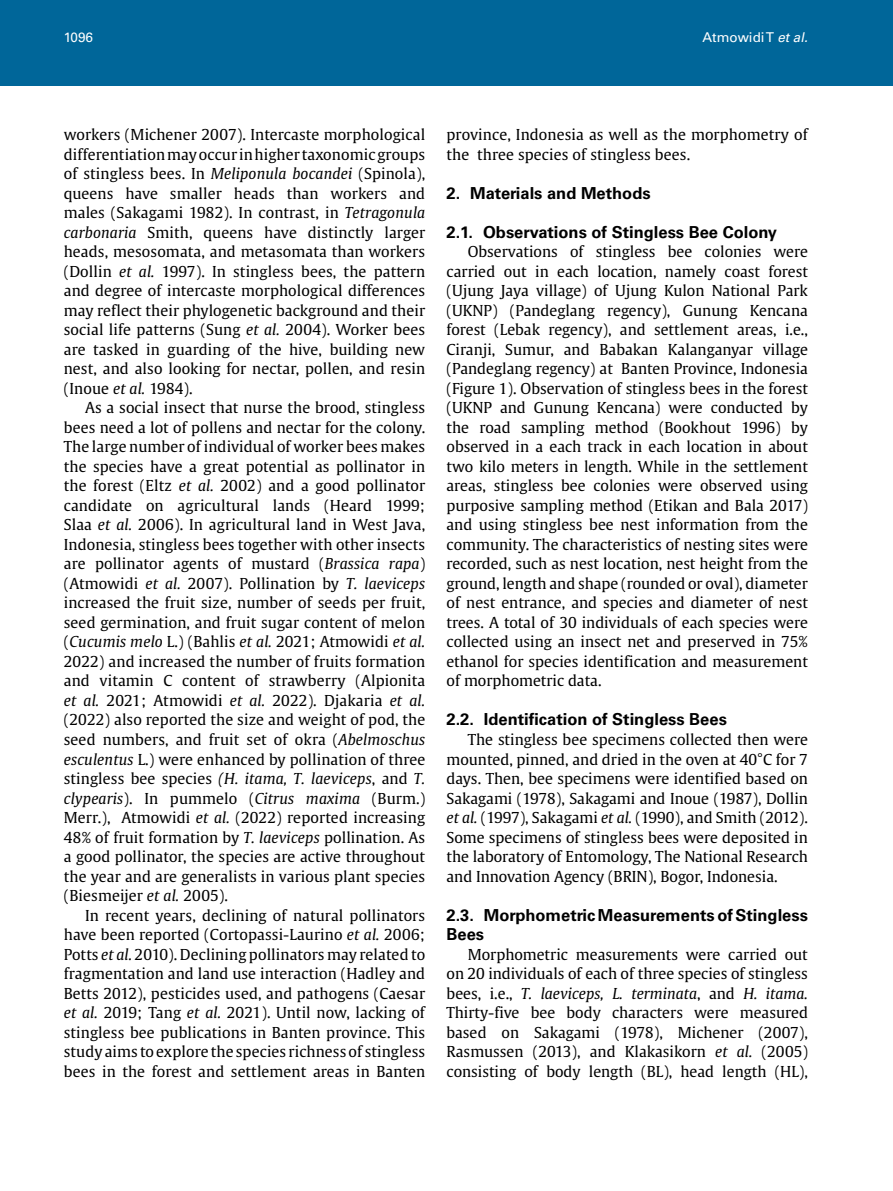
<style>
.page{position:relative;width:893px;height:1191px;background:#fff}
.page>*{position:absolute;margin:0;border:0;box-sizing:border-box;transform-origin:0 0}
.t1{font:700 16.5px/19.5px "Univers LT Std";color:#000}
.t2{font:15px/19.5px "Gulliver";letter-spacing:.005em;color:#000;text-align:justify}
.t3{font:13.5px "Univers LT Std";color:#fff}
.s1{font-style:italic}
</style>
<div class="page">
<div style="left:0;top:0;width:893px;height:85px;background:#069"></div>
<p class="t3" style="left:64px;top:30px;width:31px">1096</p>
<p class="t3" style="left:702px;top:30px;width:110px">Atmowidi T <span class="s1">etal.</span></p>
<p class="t2" style="left:64px;top:125px;width:363px">workers (Michener 2007). Intercaste morphological differentiation may occur in higher taxonomic groups of stingless bees. In <span class="s1">Meliponula bocandei</span> (Spinola), queens have smaller heads than workers and males (Sakagami 1982). In contrast, in <span class="s1">Tetragonula carbonaria</span> Smith, queens have distinctly larger heads, mesosomata, and metasomata than workers (Dollin <span class="s1">et al.</span> 1997). In stingless bees, the pattern and degree of intercaste morphological differences may reflect their phylogenetic background and their social life patterns (Sung <span class="s1">et al.</span> 2004). Worker bees are tasked in guarding of the hive, building new nest, and also looking for nectar, pollen, and resin (Inoue <span class="s1">et al.</span> 1984).</p>
<p class="t2" style="left:64px;top:398px;width:363px;text-indent:21px">As a social insect that nurse the brood, stingless bees need a lot of pollens and nectar for the colony.<br>The large number of individual of worker bees makes the species have a great potential as pollinator in the forest (Eltz <span class="s1">et al.</span> 2002) and a good pollinator candidate on agricultural lands (Heard 1999; Slaa <span class="s1">et al.</span> 2006). In agricultural land in West Java, Indonesia, stingless bees together with other insects are pollinator agents of mustard (<span class="s1">Brassica rapa</span>) (Atmowidi <span class="s1">et al.</span> 2007). Pollination by <span class="s1">T. laeviceps </span>increased the fruit size, number of seeds per fruit, seed germination, and fruit sugar content of melon (<span class="s1">Cucumis melo</span> L.) (Bahlis <span class="s1">et al.</span> 2021; Atmowidi <span class="s1">et al.<br></span>2022) and increased the number of fruits formation and vitamin C content of strawberry (Alpionita <span class="s1">et al.</span> 2021; Atmowidi <span class="s1">et al.</span> 2022). Djakaria <span class="s1">et al. </span>(2022) also reported the size and weight of pod, the seed numbers, and fruit set of okra (<span class="s1">Abelmoschus esculentus</span> L.) were enhanced by pollination of three stingless bee species <span class="s1">(H. itama, T. laeviceps</span>, and <span class="s1">T. clypearis</span>). In pummelo (<span class="s1">Citrus maxima</span> (Burm.)<br>Merr.), Atmowidi <span class="s1">et al.</span> (2022) reported increasing 48% of fruit formation by <span class="s1">T. laeviceps</span> pollination. As a good pollinator, the species are active throughout the year and are generalists in various plant species (Biesmeijer <span class="s1">et al.</span> 2005).</p>
<p class="t2" style="left:64px;top:905px;width:363px;text-indent:21px">In recent years, declining of natural pollinators have been reported (Cortopassi-Laurino <span class="s1">et al.</span> 2006; Potts <span class="s1">et al.</span> 2010). Declining pollinators may related to fragmentation and land use interaction (Hadley and Betts 2012), pesticides used, and pathogens (Caesar <span class="s1">et al.</span> 2019; Tang <span class="s1">et al.</span> 2021). Until now, lacking of stingless bee publications in Banten province. This study aims to explore the species richness of stingless bees in the forest and settlement areas in Banten</p>
<p class="t2" style="left:446px;top:125px;width:363px">province, Indonesia as well as the morphometry of the three species of stingless bees.</p>
<p class="t1" style="left:446px;top:183px;width:206px">2. Materials and Methods</p>
<p class="t1" style="left:446px;top:222px;width:332px">2.1. Observations of Stingless Bee Colony</p>
<p class="t2" style="left:446px;top:242px;width:363px;text-indent:21px">Observations of stingless bee colonies were carried out in each location, namely coast forest (Ujung Jaya village) of Ujung Kulon National Park (UKNP) (Pandeglang regency), Gunung Kencana forest (Lebak regency), and settlement areas, i.e., Ciranji, Sumur, and Babakan Kalanganyar village (Pandeglang regency) at Banten Province, Indonesia (Figure 1). Observation of stingless bees in the forest (UKNP and Gunung Kencana) were conducted by the road sampling method (Bookhout 1996) by observed in a each track in each location in about two kilo meters in length. While in the settlement areas, stingless bee colonies were observed using purposive sampling method (Etikan and Bala 2017) and using stingless bee nest information from the community. The characteristics of nesting sites were recorded, such as nest location, nest height from the ground, length and shape (rounded or oval), diameter of nest entrance, and species and diameter of nest trees. A total of 30 individuals of each species were collected using an insect net and preserved in 75% ethanol for species identification and measurement of morphometric data.</p>
<p class="t1" style="left:446px;top:710px;width:282px">2.2. Identification of Stingless Bees</p>
<p class="t2" style="left:446px;top:729px;width:363px;text-indent:21px">The stingless bee specimens collected then were mounted, pinned, and dried in the oven at 40°C for 7 days. Then, bee specimens were identified based on Sakagami (1978), Sakagami and Inoue (1987), Dollin <span class="s1">et al.</span> (1997), Sakagami <span class="s1">et al.</span> (1990), and Smith (2012).<br>Some specimens of stingless bees were deposited in the laboratory of Entomology, The National Research and Innovation Agency (BRIN), Bogor, Indonesia.</p>
<p class="t1" style="left:446px;top:905px;width:363px">2.3. Morphometric Measurements of Stingless<br>Bees</p>
<p class="t2" style="left:446px;top:944px;width:363px;text-indent:21px">Morphometric measurements were carried out on 20 individuals of each of three species of stingless bees, i.e., <span class="s1">T. laeviceps, L. terminata</span>, and <span class="s1">H. itama.<br></span>Thirty-five bee body characters were measured based on Sakagami (1978), Michener (2007), Rasmussen (2013), and Klakasikorn <span class="s1">et al.</span> (2005) consisting of body length (BL), head length (HL),</p>
</div>
